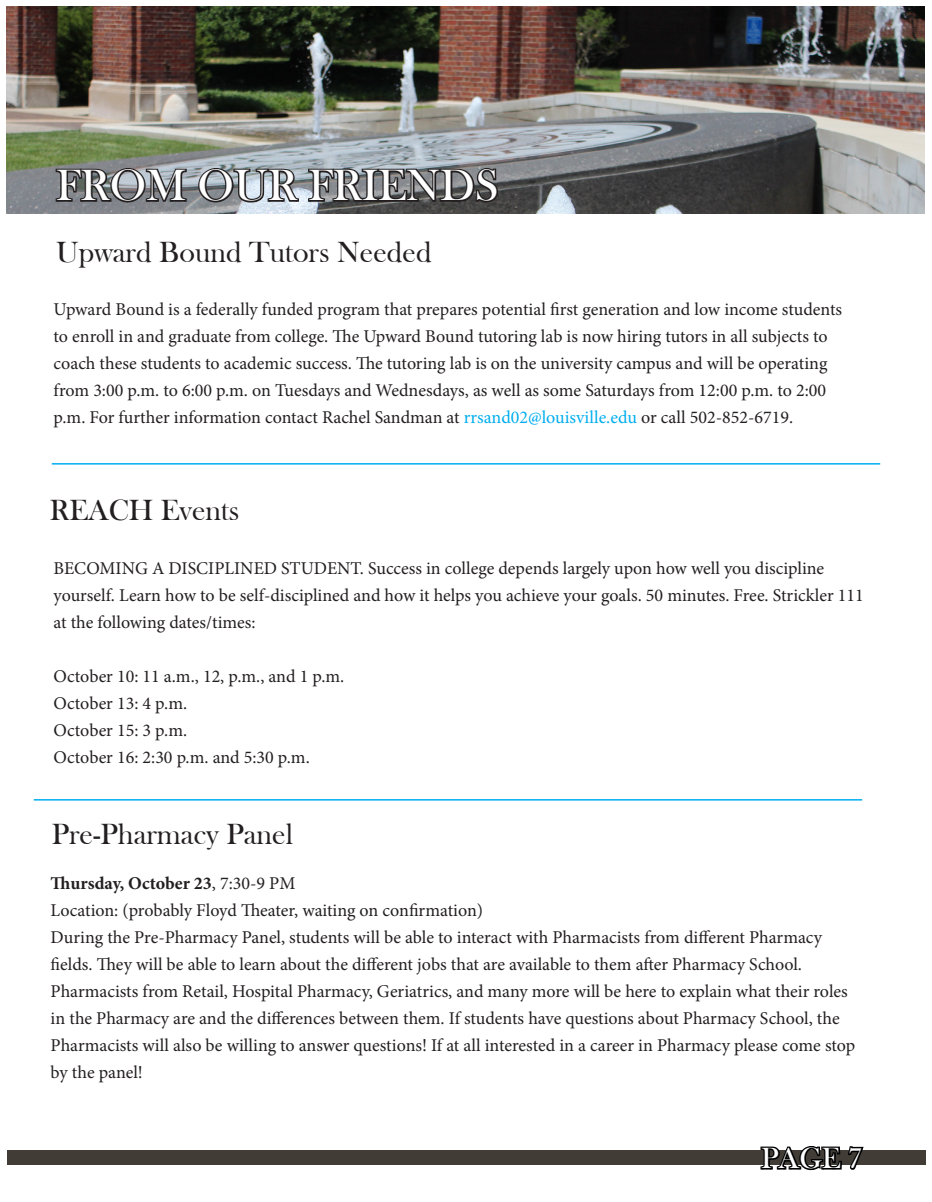
<style>
.page{position:relative;width:932px;height:1202px;background:#fff}
.page>*{position:absolute;margin:0;border:0;box-sizing:border-box;transform-origin:0 0}
.t1{font:45px "Bask Old Face";color:#fff}
.t2{font:30px "Bask Old Face";color:#231f20}
.t3{font:30px "Bask Old Face";color:#fff}
.t4{font:18px/27px "Minion Pro";color:#231f20}
.t5{font:700 18px "Minion Pro";color:#231f20}
.s1{color:#00aeef}
.s2{font-weight:400}
</style>
<div class="page">
<img style="left:7px;top:7px;width:917px;height:207px">
<div style="left:7px;top:1150px;width:918px;height:14px;background:#413d36"></div>
<svg style="left:759px;top:1146px;width:106px;height:25px"></svg>
<svg style="left:54px;top:159px;width:134px;height:45px;background:#66686a"></svg>
<img style="left:196px;top:129px;width:104px;height:75px">
<svg style="left:306px;top:166px;width:194px;height:38px;background:#58585b"></svg>
<hr style="left:52px;top:463px;width:828px;height:1px;background:#00aeef">
<hr style="left:34px;top:799px;width:828px;height:1px;background:#00aeef">
<p class="t1" style="left:56px;top:161px;width:444px">FROM OUR FRIENDS</p>
<p class="t2" style="left:56px;top:236px;width:377px">Upward Bound Tutors Needed</p>
<p class="t4" style="left:54px;top:296px;width:790px">Upward Bound is a federally funded program that prepares potential first generation and low income students to enroll in and graduate from college. The Upward Bound tutoring lab is now hiring tutors in all subjects to coach these students to academic success. The tutoring lab is on the university campus and will be operating from 3:00 p.m. to 6:00 p.m. on Tuesdays and Wednesdays, as well as some Saturdays from 12:00 p.m. to 2:00 p.m. For further information contact Rachel Sandman at <span class="s1">rrsand02@louisville.edu</span> or call 502-852-6719.</p>
<p class="t2" style="left:50px;top:494px;width:191px">REACH Events</p>
<p class="t4" style="left:54px;top:555px;width:811px">BECOMING A DISCIPLINED STUDENT. Success in college depends largely upon how well you discipline yourself. Learn how to be self-disciplined and how it helps you achieve your goals. 50 minutes. Free. Strickler 111 at the following dates/times:</p>
<p class="t4" style="left:54px;top:663px;width:292px">October 10: 11 a.m., 12, p.m., and 1 p.m.</p>
<p class="t4" style="left:54px;top:690px;width:135px">October 13: 4 p.m.</p>
<p class="t4" style="left:54px;top:717px;width:135px">October 15: 3 p.m.</p>
<p class="t4" style="left:54px;top:744px;width:258px">October 16: 2:30 p.m. and 5:30 p.m.</p>
<p class="t2" style="left:52px;top:818px;width:243px">Pre-Pharmacy Panel</p>
<p class="t5" style="left:51px;top:870px;width:246px">Thursday, October 23<span class="s2">, 7:30-9 PM</span></p>
<p class="t4" style="left:51px;top:896px;width:434px">Location: (probably Floyd Theater, waiting on confirmation)</p>
<p class="t4" style="left:51px;top:923px;width:773px">During the Pre-Pharmacy Panel, students will be able to interact with Pharmacists from different Pharmacy fields. They will be able to learn about the different jobs that are available to them after Pharmacy School.</p>
<p class="t4" style="left:51px;top:977px;width:806px">Pharmacists from Retail, Hospital Pharmacy, Geriatrics, and many more will be here to explain what their roles in the Pharmacy are and the differences between them. If students have questions about Pharmacy School, the Pharmacists will also be willing to answer questions! If at all interested in a career in Pharmacy please come stop by the panel!</p>
<p class="t3" style="left:761px;top:1141px;width:103px">PAGE 7</p>
</div>
